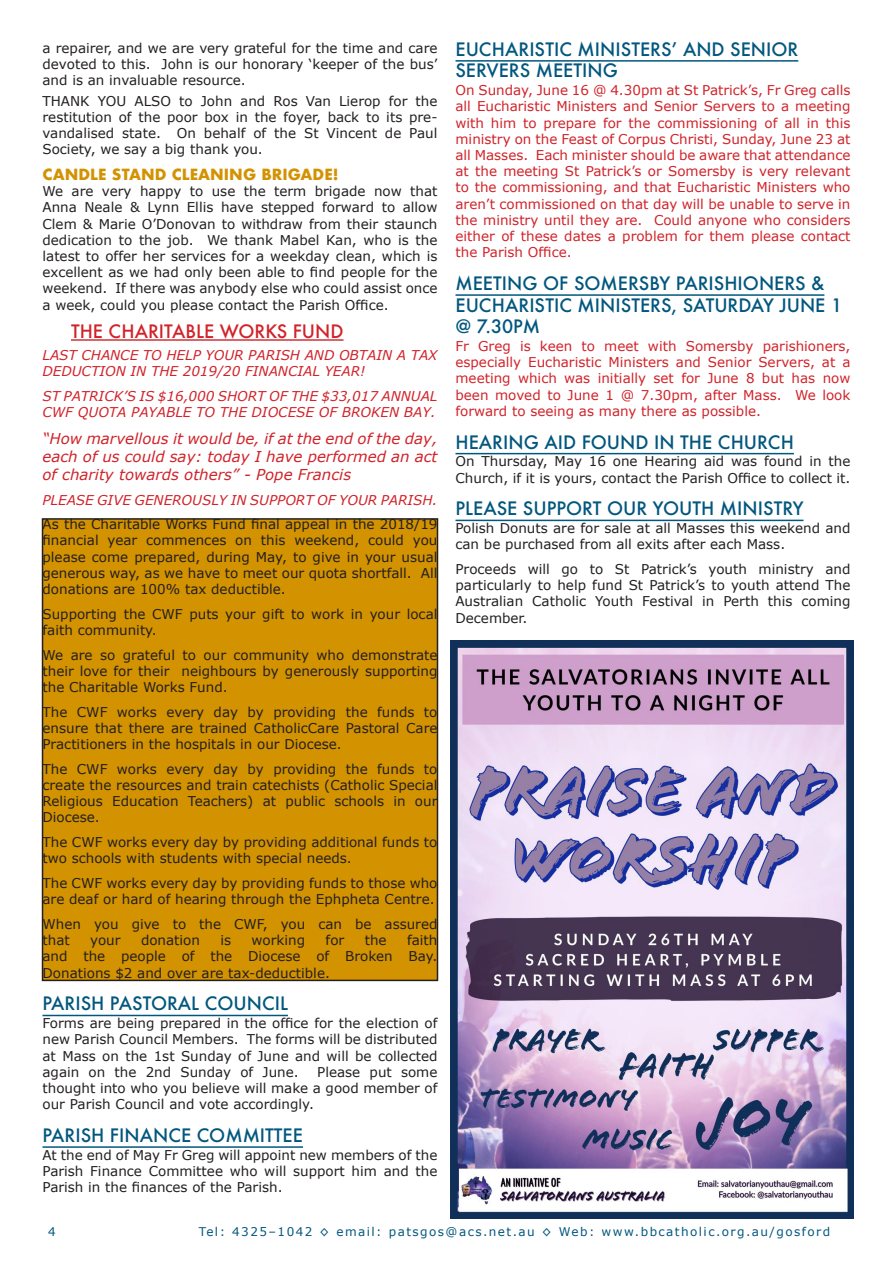
<style>
.page{position:relative;width:893px;height:1263px;background:#fff}
.page>*{position:absolute;margin:0;border:0;box-sizing:border-box;transform-origin:0 0}
.Bulletin_Heading_12p{font:500 18px/21.6px "Futura";color:#02577e}
.Bulletin_Body_Text_L{font:500 18px "Futura";color:#d1232a}
.Bulletin_Body_Text_9{font:italic 15px/18px "Verdana";color:#d1232a;text-align:justify}
.Bulletin_SubHeading{font:700 15px "Futura";color:#d39200}
.Bulletin_Body_Text_9-2{font:13.5px/16.2px "Verdana";color:#231f20;text-align:justify}
.Bulletin_Body_Text_9-3{font:13.5px/16.2px "Verdana";color:#d1232a;text-align:justify}
.Bulletin_Body_Text_9-4{font:italic 13.5px/16.2px "Verdana";color:#d1232a}
.t1{font:12px "Verdana";letter-spacing:.12em;color:#02577e}
</style>
<div class="page">
<hr style="left:71px;top:339px;width:273px;height:2px;background:#d1232a">
<div style="left:43px;top:519px;width:394px;height:461px;background:#d39200"></div>
<div style="left:42px;top:518px;width:396px;height:463px;border:2px solid #231f20"></div>
<hr style="left:43px;top:1015px;width:245px;height:1px;background:#02577e">
<hr style="left:43px;top:1146px;width:260px;height:2px;background:#02577e">
<hr style="left:455px;top:60px;width:343px;height:2px;background:#02577e">
<hr style="left:455px;top:294px;width:369px;height:2px;background:#02577e">
<hr style="left:455px;top:453px;width:339px;height:1px;background:#02577e">
<hr style="left:455px;top:520px;width:348px;height:1px;background:#02577e">
<img style="left:450px;top:640px;width:403px;height:578px">
<p class="Bulletin_Body_Text_9-2" style="left:43px;top:40px;width:396px">a repairer, and we are very grateful for the time and care devoted to this. John is our honorary ‘keeper of the bus’ and is an invaluable resource.</p>
<p class="Bulletin_Body_Text_9-2" style="left:43px;top:93px;width:396px">THANK YOU ALSO to John and Ros Van Lierop for the restitution of the poor box in the foyer, back to its pre&shy;vandalised state. On behalf of the St Vincent de Paul Society, we say a big thank you.</p>
<p class="Bulletin_SubHeading" style="left:43px;top:164px;width:298px">CANDLE STAND CLEANING BRIGADE!</p>
<p class="Bulletin_Body_Text_9-2" style="left:43px;top:183px;width:396px">We are very happy to use the term brigade now that Anna Neale &amp; Lynn Ellis have stepped forward to allow Clem &amp; Marie O’Donovan to withdraw from their staunch dedication to the job. We thank Mabel Kan, who is the latest to offer her services for a weekday clean, which is excellent as we had only been able to find people for the weekend. If there was anybody else who could assist once a week, could you please contact the Parish Office.</p>
<p class="Bulletin_Body_Text_L" style="left:71px;top:319px;width:274px">THE CHARITABLE WORKS FUND</p>
<p class="Bulletin_Body_Text_9-4" style="left:43px;top:347px;width:396px">LAST CHANCE TO HELP YOUR PARISH AND OBTAIN A TAX<br>DEDUCTION IN THE 2019/20 FINANCIAL YEAR!</p>
<p class="Bulletin_Body_Text_9-4" style="left:43px;top:388px;width:396px">ST PATRICK’S IS $16,000 SHORT OF THE $33,017 ANNUAL<br>CWF QUOTA PAYABLE TO THE DIOCESE OF BROKEN BAY.</p>
<p class="Bulletin_Body_Text_9" style="left:43px;top:430px;width:396px">“How marvellous it would be, if at the end of the day, each of us could say: today I have performed an act of charity towards others” - Pope Francis</p>
<p class="Bulletin_Body_Text_9-4" style="left:43px;top:492px;width:396px">PLEASE GIVE GENEROUSLY IN SUPPORT OF YOUR PARISH.</p>
<p class="Bulletin_Body_Text_9-2" style="left:43px;top:516px;width:396px">As the Charitable Works Fund final appeal in the 2018/19 financial year commences on this weekend, could you please come prepared, during May, to give in your usual generous way, as we have to meet our quota shortfall. All donations are 100% tax deductible.</p>
<p class="Bulletin_Body_Text_9-2" style="left:43px;top:606px;width:396px">Supporting the CWF puts your gift to work in your local faith community.</p>
<p class="Bulletin_Body_Text_9-2" style="left:43px;top:647px;width:396px">We are so grateful to our community who demonstrate their love for their neighbours by generously supporting the Charitable Works Fund.</p>
<p class="Bulletin_Body_Text_9-2" style="left:43px;top:704px;width:396px">The CWF works every day by providing the funds to ensure that there are trained CatholicCare Pastoral Care Practitioners in the hospitals in our Diocese.</p>
<p class="Bulletin_Body_Text_9-2" style="left:43px;top:761px;width:396px">The CWF works every day by providing the funds to create the resources and train catechists (Catholic Special Religious Education Teachers) at public schools in our Diocese.</p>
<p class="Bulletin_Body_Text_9-2" style="left:43px;top:834px;width:396px">The CWF works every day by providing additional funds to two schools with students with special needs.</p>
<p class="Bulletin_Body_Text_9-2" style="left:43px;top:875px;width:396px">The CWF works every day by providing funds to those who are deaf or hard of hearing through the Ephpheta Centre.</p>
<p class="Bulletin_Body_Text_9-2" style="left:43px;top:916px;width:396px">When you give to the CWF, you can be assured that</p>
<p class="Bulletin_Body_Text_9-2" style="left:43px;top:932px;width:396px;text-indent:365px">faith and the people of the Diocese of Broken Bay.<br>Donations $2 and over are tax-deductible.</p>
<p class="Bulletin_Heading_12p" style="left:43px;top:993px;width:247px">PARISH PASTORAL COUNCIL</p>
<p class="Bulletin_Body_Text_9-2" style="left:43px;top:1015px;width:396px">Forms are being prepared in the office for the election of new Parish Council Members. The forms will be distributed at Mass on the 1st Sunday of June and will be collected again on the 2nd Sunday of June.</p>
<p class="Bulletin_Body_Text_9-2" style="left:90px;top:932px;width:32px">your</p>
<p class="Bulletin_Body_Text_9-2" style="left:141px;top:932px;width:61px">donation</p>
<p class="Bulletin_Body_Text_9-2" style="left:220px;top:932px;width:12px">is</p>
<p class="Bulletin_Body_Text_9-2" style="left:252px;top:932px;width:55px">working</p>
<p class="Bulletin_Body_Text_9-2" style="left:326px;top:932px;width:20px">for</p>
<p class="Bulletin_Body_Text_9-2" style="left:365px;top:932px;width:23px">the</p>
<p class="Bulletin_Body_Text_9-2" style="left:43px;top:1064px;width:396px;text-indent:275px">Please put some thought into who you believe will make a good member of our Parish Council and vote accordingly.</p>
<p class="Bulletin_Heading_12p" style="left:43px;top:1124px;width:262px">PARISH FINANCE COMMITTEE</p>
<p class="Bulletin_Body_Text_9-2" style="left:43px;top:1147px;width:396px">At the end of May Fr Greg will appoint new members of the Parish Finance Committee who will support him and the Parish in the finances of the Parish.</p>
<p class="Bulletin_Heading_12p" style="left:455px;top:38px;width:344px">EUCHARISTIC MINISTERS’ AND SENIOR<br>SERVERS MEETING</p>
<p class="Bulletin_Body_Text_9-3" style="left:455px;top:82px;width:396px">On Sunday, June 16 @ 4.30pm at St Patrick’s, Fr Greg calls all Eucharistic Ministers and Senior Servers to a meeting with him to prepare for the commissioning of all in this ministry on the Feast of Corpus Christi, Sunday, June 23 at all Masses. Each minister should be aware that attendance at the meeting St Patrick’s or Somersby is very relevant to the commissioning, and that Eucharistic Ministers who aren’t commissioned on that day will be unable to serve in the ministry until they are. Could anyone who considers either of these dates a problem for them please contact the Parish Office.</p>
<p class="Bulletin_Heading_12p" style="left:455px;top:272px;width:388px">MEETING OF SOMERSBY PARISHIONERS &amp;<br>EUCHARISTIC MINISTERS, SATURDAY JUNE 1 @ 7.30PM</p>
<p class="Bulletin_Body_Text_9-3" style="left:455px;top:338px;width:396px">Fr Greg is keen to meet with Somersby parishioners, especially Eucharistic Ministers and Senior Servers, at a meeting which was initially set for June 8 but has now been moved to June 1 @ 7.30pm, after Mass. We look forward to seeing as many there as possible.</p>
<p class="Bulletin_Heading_12p" style="left:455px;top:431px;width:340px">HEARING AID FOUND IN THE CHURCH</p>
<p class="Bulletin_Body_Text_9-2" style="left:455px;top:453px;width:396px">On Thursday, May 16 one Hearing aid was found in the<br>Church, if it is yours, contact the Parish Office to collect it.</p>
<p class="Bulletin_Heading_12p" style="left:455px;top:498px;width:349px">PLEASE SUPPORT OUR YOUTH MINISTRY</p>
<p class="Bulletin_Body_Text_9-2" style="left:455px;top:520px;width:396px">Polish Donuts are for sale at all Masses this weekend and can be purchased from all exits after each Mass.</p>
<p class="Bulletin_Body_Text_9-2" style="left:455px;top:561px;width:396px">Proceeds will go to St Patrick’s youth ministry and particularly to help fund St Patrick’s to youth attend The Australian Catholic Youth Festival in Perth this coming December.</p>
<p class="t1" style="left:48px;top:1223px;width:9px">4</p>
<p class="t1" style="left:199px;top:1223px;width:633px">Tel: 4325–1042 ◊ email: patsgos@acs.net.au ◊ Web: www.bbcatholic.org.au/gosford</p>
</div>
